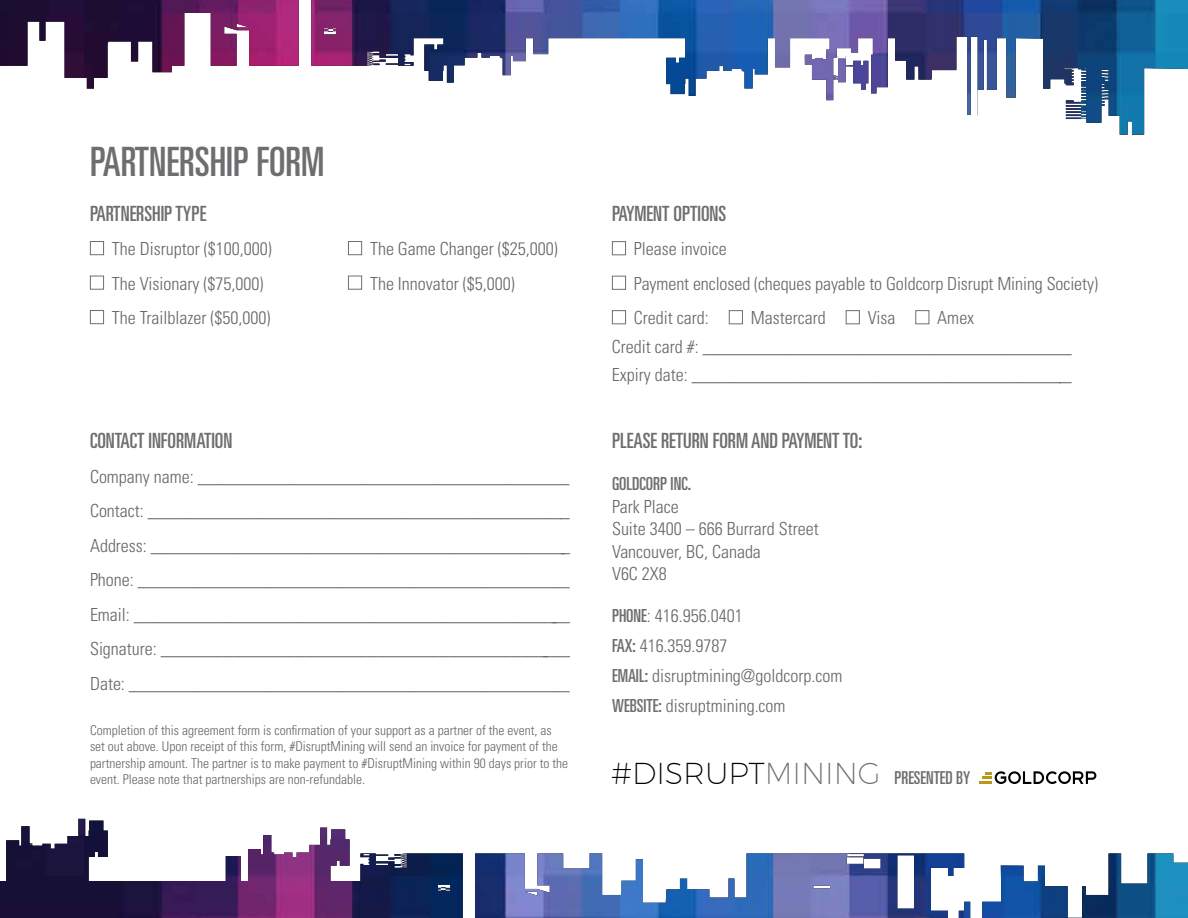
<style>
.page{position:relative;width:1188px;height:918px;background:#fff}
.page>*{position:absolute;margin:0;border:0;box-sizing:border-box;transform-origin:0 0}
.t1{font:ultra-condensed 40.5px "Univers";color:#6e6e70}
.t2{font:ultra-condensed 21px "Univers";color:#6e6e70}
.t3{font:300 condensed 18px/34.5px "Univers";color:#63666a}
.t4{font:ultra-condensed 18px "Univers";color:#6e6e70}
.t5{font:ultra-condensed 17.85px "Univers";color:#6e6e70}
.t6{font:300 condensed 13.5px/16.5px "Univers";color:#63666a}
.s1{font-weight:400;font-stretch:ultra-condensed;color:#6e6e70}
.s2{font-family:"Montserrat";font-weight:200;font-stretch:normal;font-size:30.3px;color:#000}
.s3{font-family:"Montserrat";font-weight:200;font-stretch:normal;font-size:30.3px}
</style>
<div class="page">
<svg style="left:475px;top:853px;width:713px;height:65px"></svg>
<img style="left:0;top:819px;width:463px;height:99px">
<svg style="left:826px;top:0;width:362px;height:135px"></svg>
<img style="left:0;top:0;width:868px;height:100px">
<div style="left:90px;top:241px;width:14px;height:14px;border:1px solid #6e6e70"></div>
<div style="left:90px;top:276px;width:14px;height:14px;border:1px solid #6e6e70"></div>
<div style="left:90px;top:310px;width:14px;height:14px;border:1px solid #6e6e70"></div>
<div style="left:348px;top:241px;width:14px;height:14px;border:1px solid #6e6e70"></div>
<div style="left:348px;top:276px;width:14px;height:14px;border:1px solid #6e6e70"></div>
<div style="left:612px;top:241px;width:14px;height:14px;border:1px solid #6e6e70"></div>
<div style="left:612px;top:276px;width:14px;height:14px;border:1px solid #6e6e70"></div>
<div style="left:612px;top:310px;width:14px;height:14px;border:1px solid #6e6e70"></div>
<div style="left:729px;top:310px;width:14px;height:14px;border:1px solid #6e6e70"></div>
<div style="left:846px;top:310px;width:14px;height:14px;border:1px solid #6e6e70"></div>
<div style="left:915px;top:310px;width:14px;height:14px;border:1px solid #6e6e70"></div>
<svg style="left:980px;top:771px;width:116px;height:13px"></svg>
<h1 class="t1" style="left:90px;top:138px;width:236px">PARTNERSHIP FORM</h1>
<p class="t2" style="left:90px;top:201px;width:118px">PARTNERSHIP TYPE</p>
<p class="t3" style="left:112px;top:231px;width:161px">The Disruptor ($100,000)<br>The Visionary ($75,000)<br>The Trailblazer ($50,000)</p>
<p class="t3" style="left:370px;top:231px;width:189px">The Game Changer ($25,000)<br>The Innovator ($5,000)</p>
<p class="t2" style="left:90px;top:429px;width:144px">CONTACT INFORMATION</p>
<p class="t3" style="left:90px;top:459px;width:482px;text-align:justify">Company name: _________________________________________ Contact: _______________________________________________ Address: _______________________________________________ Phone: ________________________________________________ Email: _________________________________________________ Signature: ______________________________________________ Date: _________________________________________________</p>
<p class="t6" style="left:90px;top:722px;width:480px">Completion of this agreement form is confirmation of your support as a partner of the event, as set out above. Upon receipt of this form, #DisruptMining will send an invoice for payment of the partnership amount. The partner is to make payment to #DisruptMining within 90 days prior to the event. Please note that partnerships are non-refundable.</p>
<p class="t2" style="left:612px;top:201px;width:116px">PAYMENT OPTIONS</p>
<p class="t3" style="left:634px;top:231px;width:466px">Please invoice<br>Payment enclosed (cheques payable to Goldcorp Disrupt Mining Society)<br>Credit card:</p>
<p class="t3" style="left:612px;top:303px;width:461px;line-height:28.5px;text-indent:325px">Amex<br>Credit card #: _________________________________________<br>Expiry date: __________________________________________</p>
<p class="t3" style="left:751px;top:300px;width:76px">Mastercard</p>
<p class="t3" style="left:868px;top:300px;width:29px">Visa</p>
<p class="t2" style="left:612px;top:429px;width:252px">PLEASE RETURN FORM AND PAYMENT TO:</p>
<p class="t4" style="left:612px;top:474px;width:81px">GOLDCORP INC.</p>
<p class="t3" style="left:612px;top:495px;width:208px;line-height:22.5px">Park Place<br>Suite 3400 – 666 Burrard Street<br>Vancouver, BC, Canada<br>V6C 2X8</p>
<p class="t3" style="left:612px;top:601px;width:232px;line-height:30px"><span class="s1">PHONE</span>: 416.956.0401<br><span class="s1">FAX:</span> 416.359.9787<br><span class="s1">EMAIL:</span> disruptmining@goldcorp.com<br><span class="s1">WEBSITE:</span> disruptmining.com</p>
<p class="t5" style="left:611px;top:767px;width:361px"><span class="s2">#DISRUPT</span><span class="s3">MINING</span> PRESENTED BY</p>
</div>
